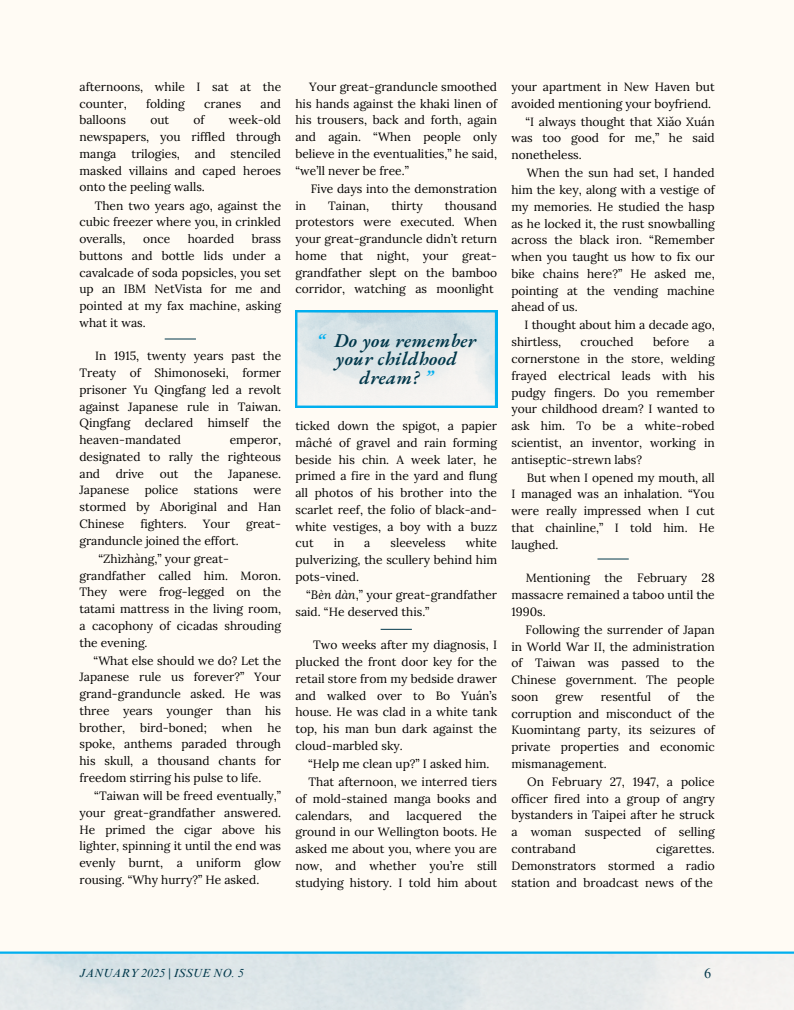
<style>
.page{position:relative;width:794px;height:1010px;background:#fff}
.page>*{position:absolute;margin:0;border:0;box-sizing:border-box;transform-origin:0 0}
.t1{font:italic 600 19px/18.8px "EB Garamond";letter-spacing:.02em;color:#02384b;text-align:center}
.t2{font:14px "Times NRMT Pro";color:#02384b}
.t3{font:12px/16.7px "Lora";color:#000;text-align:justify}
.t4{font:italic 12px "Times NRMT Pro";color:#02384b}
.s1{color:#00afef}
.s2{font-style:italic}
</style>
<div class="page">
<div style="left:0;top:0;width:794px;height:1009px;background:#fffbf4"></div>
<img style="left:0;top:953px;width:794px;height:56px">
<hr style="left:0;top:951px;width:794px;height:2px;background:#00afef">
<svg style="left:295px;top:310px;width:202px;height:97px"></svg>
<img style="left:297px;top:313px;width:197px;height:92px">
<hr style="left:165px;top:338px;width:31px;height:1px;background:#02384b">
<hr style="left:380px;top:629px;width:32px;height:1px;background:#02384b">
<hr style="left:597px;top:558px;width:31px;height:1px;background:#02384b">
<p class="t3" style="left:79px;top:78px;width:203px">afternoons, while I sat at the counter,</p>
<p class="t3" style="left:146px;top:95px;width:40px">folding</p>
<p class="t3" style="left:204px;top:95px;width:39px">cranes</p>
<p class="t3" style="left:260px;top:95px;width:22px">and</p>
<p class="t3" style="left:79px;top:112px;width:48px">balloons</p>
<p class="t3" style="left:150px;top:112px;width:20px">out</p>
<p class="t3" style="left:193px;top:112px;width:13px">of</p>
<p class="t3" style="left:79px;top:112px;width:203px;text-indent:149px">week-old newspapers, you riffled through manga trilogies, and stenciled masked villains and caped heroes onto the peeling walls.</p>
<p class="t3" style="left:79px;top:197px;width:203px;text-indent:15px">Then two years ago, against the cubic freezer where you, in crinkled overalls,</p>
<p class="t3" style="left:79px;top:230px;width:203px;text-indent:172px">brass buttons and bottle lids under a cavalcade of soda popsicles, you set up an IBM NetVista for me and pointed at my fax machine, asking what it was.</p>
<p class="t3" style="left:79px;top:347px;width:203px;text-indent:16px">In 1915, twenty years past the Treaty of Shimonoseki, former prisoner Yu Qingfang led a revolt against Japanese rule in Taiwan.<br>Qingfang declared himself the heaven-mandated</p>
<p class="t3" style="left:143px;top:230px;width:29px">once</p>
<p class="t3" style="left:188px;top:230px;width:48px">hoarded</p>
<p class="t3" style="left:79px;top:431px;width:203px;text-indent:150px">emperor, designated to rally the righteous and</p>
<p class="t3" style="left:116px;top:465px;width:30px">drive</p>
<p class="t3" style="left:160px;top:465px;width:20px">out</p>
<p class="t3" style="left:194px;top:465px;width:20px">the</p>
<p class="t3" style="left:228px;top:465px;width:54px">Japanese.</p>
<p class="t3" style="left:79px;top:481px;width:51px">Japanese</p>
<p class="t3" style="left:145px;top:481px;width:35px">police</p>
<p class="t3" style="left:194px;top:481px;width:46px">stations</p>
<p class="t3" style="left:79px;top:481px;width:203px;text-indent:174px">were stormed by Aboriginal and Han Chinese</p>
<p class="t3" style="left:140px;top:515px;width:48px">fighters.</p>
<p class="t3" style="left:203px;top:515px;width:28px">Your</p>
<p class="t3" style="left:246px;top:515px;width:37px">great-</p>
<p class="t3" style="left:79px;top:532px;width:161px">granduncle joined the effort.</p>
<p class="t3" style="left:98px;top:550px;width:132px">“Zhìzhàng,” your great-</p>
<p class="t3" style="left:79px;top:567px;width:203px">grandfather called him. Moron.<br>They were frog-legged on the tatami mattress in the living room, a cacophony of cicadas shrouding the evening.</p>
<p class="t3" style="left:79px;top:652px;width:203px;text-indent:14px">“What else should we do? Let the Japanese rule us forever?” Your grand-granduncle asked. He was three years younger than his brother, bird-boned; when he spoke, anthems paraded through his skull, a thousand chants for freedom stirring his pulse to life.</p>
<p class="t3" style="left:79px;top:787px;width:203px;text-indent:15px">“Taiwan will be freed eventually,” your great-grandfather answered.<br>He primed the cigar above his lighter, spinning it until the end was evenly burnt, a uniform glow rousing. “Why hurry?” He asked.</p>
<p class="t3" style="left:295px;top:78px;width:203px;text-indent:14px">Your great-granduncle smoothed his hands against the khaki linen of his trousers, back and forth, again and again. “When people only believe in the eventualities,” he said, “we’ll never be free.”</p>
<p class="t3" style="left:311px;top:180px;width:188px">Five days into the demonstration</p>
<p class="t3" style="left:295px;top:197px;width:12px">in</p>
<p class="t3" style="left:328px;top:197px;width:43px">Tainan,</p>
<p class="t3" style="left:391px;top:197px;width:33px">thirty</p>
<p class="t3" style="left:295px;top:197px;width:203px;text-indent:149px">thousand protestors were executed. When your great-granduncle didn’t return home that night, your great&shy;grandfather slept on the bamboo corridor, watching as moonlight</p>
<h1 class="t1" style="left:316px;top:330px;width:161px"><span class="s1">“</span> Do you remember your childhood dream? <span class="s1">”</span></h1>
<p class="t3" style="left:295px;top:417px;width:203px">ticked down the spigot, a papier mâché of gravel and rain forming beside his chin. A week later, he primed a fire in the yard and flung all photos of his brother into the scarlet reef, the folio of black-and&shy;white vestiges, a boy with a buzz cut</p>
<p class="t3" style="left:295px;top:534px;width:203px;text-indent:170px">white pulverizing, the scullery behind him pots-vined.</p>
<p class="t3" style="left:295px;top:586px;width:203px;text-indent:11px">“<span class="s2">Bèn dàn</span>,” your great-grandfather said. “He deserved this.”</p>
<p class="t3" style="left:295px;top:636px;width:203px;text-indent:18px">Two weeks after my diagnosis, I plucked the front door key for the retail store from my bedside drawer and walked over to Bo Yuán’s house. He was clad in a white tank top, his man bun dark against the cloud-marbled sky.</p>
<p class="t3" style="left:308px;top:755px;width:183px">“Help me clean up?” I asked him.</p>
<p class="t3" style="left:295px;top:773px;width:203px;text-indent:13px">That afternoon, we interred tiers of mold-stained manga books and calendars,</p>
<p class="t3" style="left:333px;top:534px;width:12px">in</p>
<p class="t3" style="left:364px;top:534px;width:8px">a</p>
<p class="t3" style="left:390px;top:534px;width:57px">sleeveless</p>
<p class="t3" style="left:295px;top:807px;width:203px;text-indent:183px">the ground in our Wellington boots. He asked me about you, where you are now, and whether you’re still studying history. I told him about</p>
<p class="t3" style="left:369px;top:807px;width:22px">and</p>
<p class="t3" style="left:406px;top:807px;width:57px">lacquered</p>
<p class="t3" style="left:511px;top:78px;width:205px">your apartment in New Haven but avoided mentioning your boyfriend.</p>
<p class="t3" style="left:511px;top:113px;width:205px;text-indent:14px">“I always thought that Xiǎo Xuán was too good for me,” he said nonetheless.</p>
<p class="t3" style="left:511px;top:164px;width:205px;text-indent:15px">When the sun had set, I handed him the key, along with a vestige of my memories. He studied the hasp as he locked it, the rust snowballing across the black iron. “Remember when you taught us how to fix our bike chains here?” He asked me, pointing at the vending machine ahead of us.</p>
<p class="t3" style="left:511px;top:317px;width:205px;text-indent:13px">I thought about him a decade ago, shirtless,</p>
<p class="t3" style="left:580px;top:333px;width:55px">crouched</p>
<p class="t3" style="left:653px;top:333px;width:38px">before</p>
<p class="t3" style="left:511px;top:333px;width:205px;text-indent:197px">a cornerstone in the store, welding frayed electrical leads with his pudgy fingers. Do you remember your childhood dream? I wanted to ask him. To be a white-robed scientist, an inventor, working in antiseptic-strewn labs?</p>
<p class="t3" style="left:511px;top:469px;width:205px;text-indent:15px">But when I opened my mouth, all I managed was an inhalation. “You were really impressed when I cut that chainline,” I told him. He laughed.</p>
<p class="t3" style="left:511px;top:569px;width:205px;text-indent:14px">Mentioning the February 28 massacre remained a taboo until the 1990s.</p>
<p class="t3" style="left:511px;top:621px;width:205px;text-indent:14px">Following the surrender of Japan in World War II, the administration of Taiwan was passed to the Chinese government. The people soon</p>
<p class="t3" style="left:555px;top:688px;width:29px">grew</p>
<p class="t3" style="left:600px;top:688px;width:52px">resentful</p>
<p class="t3" style="left:668px;top:688px;width:13px">of</p>
<p class="t3" style="left:511px;top:688px;width:205px;text-indent:185px">the corruption and misconduct of the Kuomintang party, its seizures of private properties and economic mismanagement.</p>
<p class="t3" style="left:511px;top:773px;width:205px;text-indent:16px">On February 27, 1947, a police officer fired into a group of angry bystanders in Taipei after he struck a woman suspected of selling contraband</p>
<p class="t3" style="left:511px;top:840px;width:205px;text-indent:145px">cigarettes.<br>Demonstrators stormed a radio station and broadcast news of the</p>
<p class="t4" style="left:79px;top:968px;width:166px">JANUARY 2025 | ISSUE NO. 5</p>
<p class="t2" style="left:704px;top:968px;width:8px">6</p>
</div>
